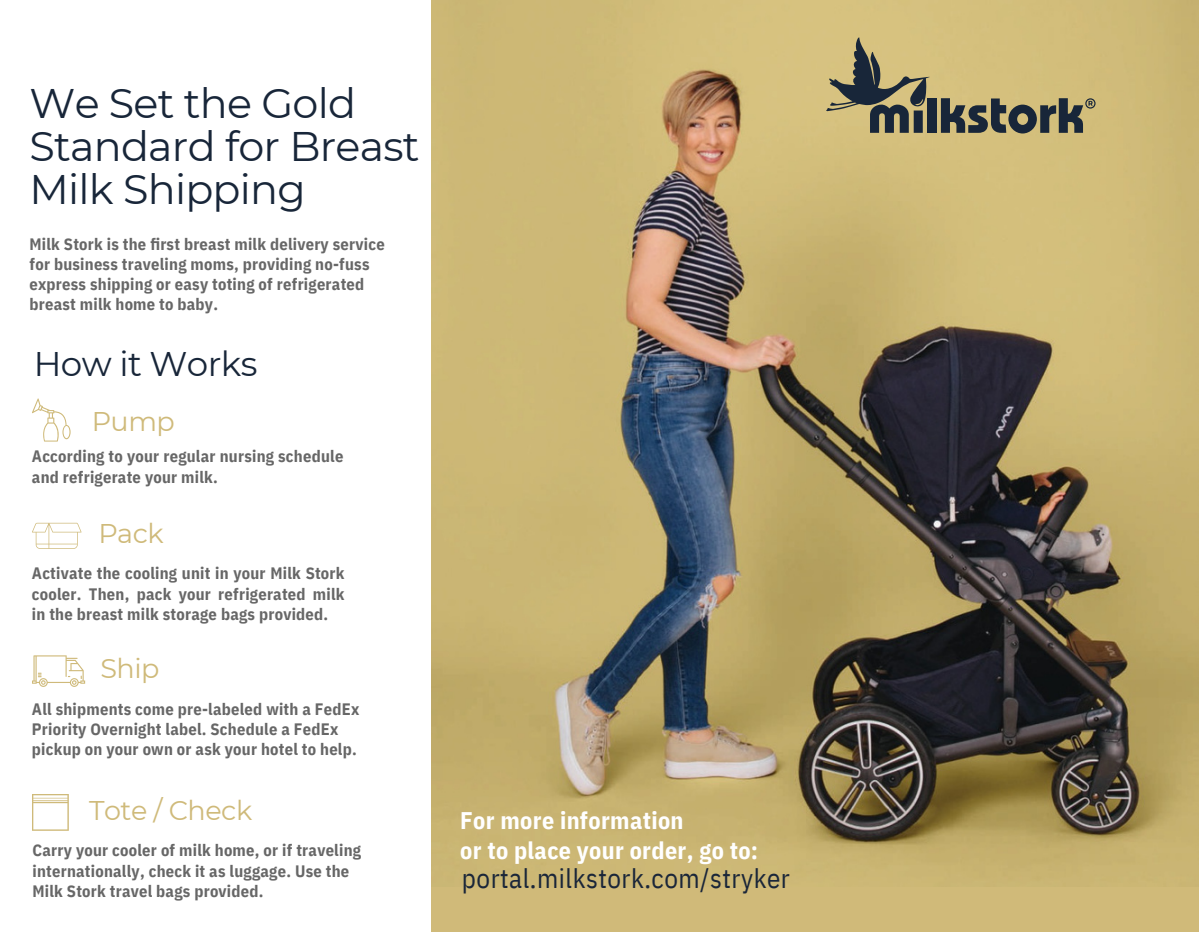
<style>
.page{position:relative;width:1199px;height:932px;background:#fff}
.page>*{position:absolute;margin:0;border:0;box-sizing:border-box;transform-origin:0 0}
.t1{font:41.25px/42.8px "Montserrat";letter-spacing:-.02em;color:#182639}
.t2{font:34.2px "Montserrat";letter-spacing:-.02em;color:#182639}
.t3{font:27px "IBM Plex Sans Cond";letter-spacing:.02em;color:#1a2639}
.t4{font:27px "Montserrat";letter-spacing:-.02em;color:#cfba7a}
.t5{font:700 24px/30.3px "IBM Plex Sans Cond";letter-spacing:.015em;color:#fff}
.t6{font:700 16.5px/20.2px "IBM Plex Sans Cond";letter-spacing:.015em;color:#676767}
</style>
<div class="page">
<img style="left:431px;top:0;width:767px;height:887px">
<svg style="left:32px;top:523px;width:49px;height:26px"></svg>
<svg style="left:32px;top:794px;width:37px;height:36px"></svg>
<svg style="left:32px;top:398px;width:39px;height:43px"></svg>
<svg style="left:32px;top:655px;width:53px;height:32px"></svg>
<div style="left:431px;top:887px;width:767px;height:44px;background:#d0ba79"></div>
<svg style="left:826px;top:37px;width:103px;height:96px"></svg>
<div style="left:913px;top:110px;width:9px;height:23px;background:#182639"></div>
<div style="left:927px;top:98px;width:9px;height:35px;background:#182639"></div>
<svg style="left:940px;top:98px;width:155px;height:35px"></svg>
<p class="t1" style="left:30px;top:82px;width:391px">We Set the Gold<br>Standard for Breast<br>Milk Shipping</p>
<p class="t6" style="left:29px;top:233px;width:357px">Milk Stork is the first breast milk delivery service for business traveling moms, providing no-fuss express shipping or easy toting of refrigerated breast milk home to baby.</p>
<p class="t2" style="left:34px;top:343px;width:225px">How it Works</p>
<h3 class="t4" style="left:92px;top:405px;width:85px">Pump</h3>
<h2 class="t6" style="left:32px;top:446px;width:313px">According to your regular nursing schedule and refrigerate your milk.</h2>
<p class="t4" style="left:98px;top:516px;width:67px">Pack</p>
<h3 class="t6" style="left:32px;top:563px;width:314px;text-align:justify">Activate the cooling unit in your Milk Stork cooler. Then, pack your refrigerated milk in the breast milk storage bags provided.</h3>
<h3 class="t4" style="left:100px;top:652px;width:60px">Ship</h3>
<p class="t6" style="left:32px;top:698px;width:329px">All shipments come pre-labeled with a FedEx<br>Priority Overnight label. Schedule a FedEx pickup on your own or ask your hotel to help.</p>
<p class="t4" style="left:89px;top:793px;width:164px">Tote / Check</p>
<h3 class="t6" style="left:32px;top:840px;width:330px">Carry your cooler of milk home, or if traveling internationally, check it as luggage. Use the<br>Milk Stork travel bags provided.</h3>
<h4 class="t5" style="left:460px;top:804px;width:299px">For more information<br>or to place your order, go to:</h4>
<h3 class="t3" style="left:462px;top:860px;width:329px">portal.milkstork.com/stryker</h3>
</div>
